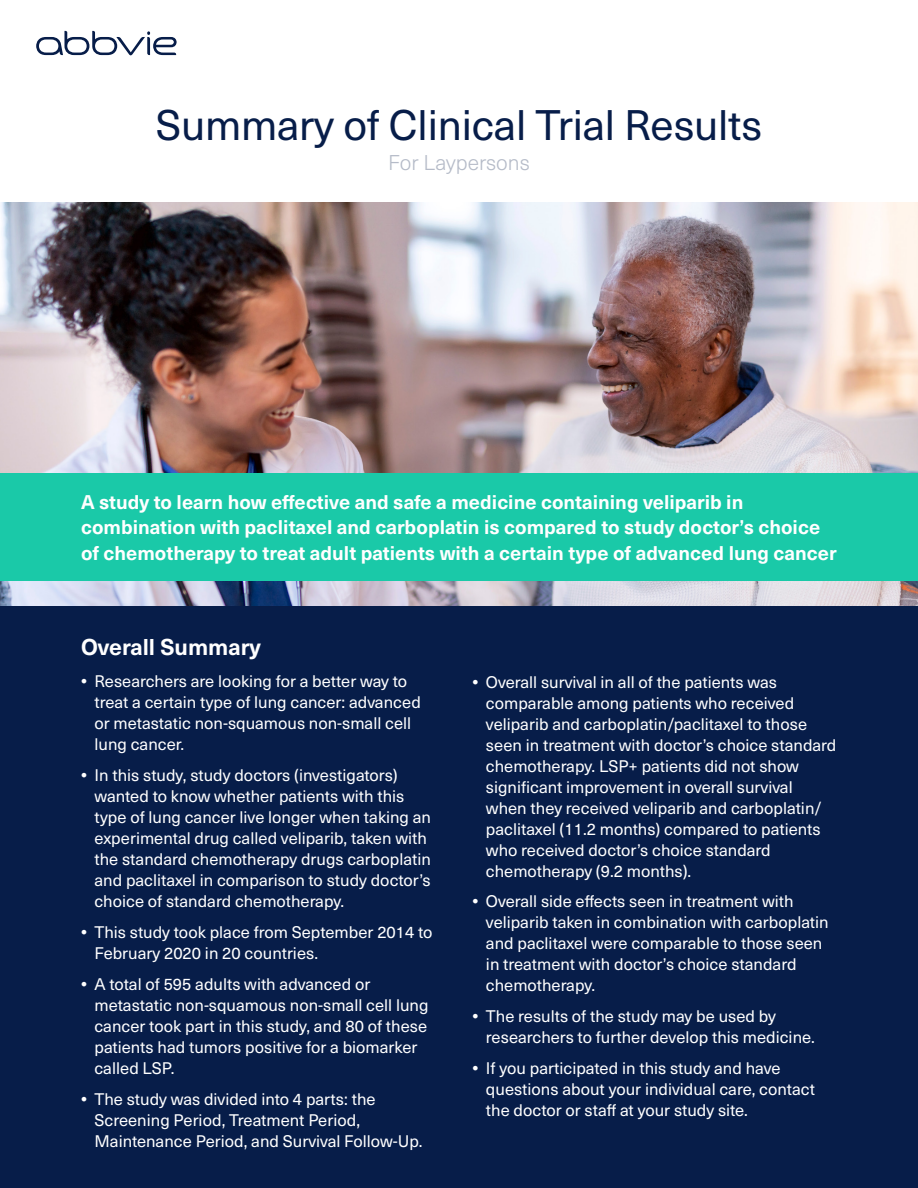
<style>
.page{position:relative;width:918px;height:1188px;background:#fff}
.page>*{position:absolute;margin:0;border:0;box-sizing:border-box;transform-origin:0 0}
.t1{font:42px "Neue Haas Unica Pro";letter-spacing:-.005em;color:#071d49}
.t2{font:700 22.5px "Neue Haas Unica Pro";color:#fff}
.t3{font:300 21px "Neue Haas Unica Pro";color:#b5bbc8}
.t4{font:700 19.5px/25.5px "Neue Haas Unica Pro";color:#fff}
.t5{font:16.5px/21px "Neue Haas Unica Pro";color:#fff}
.s1{font-weight:700}
</style>
<div class="page">
<div style="left:0;top:580px;width:918px;height:608px;background:#071d49"></div>
<img style="left:0;top:202px;width:918px;height:404px">
<div style="left:0;top:473px;width:918px;height:107px;background:#1ac9a8"></div>
<svg style="left:36px;top:31px;width:141px;height:24px"></svg>
<h1 class="t1" style="left:156px;top:100px;width:608px">Summary of Clinical Trial Results</h1>
<p class="t3" style="left:388px;top:150px;width:143px">For Laypersons</p>
<p class="t4" style="left:81px;top:489px;width:757px">A study to learn how effective and safe a medicine containing veliparib in combination with paclitaxel and carboplatin is compared to study doctor’s choice of chemotherapy to treat adult patients with a certain type of advanced lung cancer</p>
<h2 class="t2" style="left:81px;top:633px;width:181px">Overall Summary</h2>
<p class="t5" style="left:94px;top:671px;width:328px;text-indent:-13px"><span class="s1">•</span> Researchers are looking for a better way to treat a certain type of lung cancer: advanced or metastatic non-squamous non-small cell lung cancer.</p>
<p class="t5" style="left:94px;top:765px;width:338px;text-indent:-13px"><span class="s1">•</span> In this study, study doctors (investigators) wanted to know whether patients with this type of lung cancer live longer when taking an experimental drug called veliparib, taken with the standard chemotherapy drugs carboplatin and paclitaxel in comparison to study doctor’s choice of standard chemotherapy.</p>
<p class="t5" style="left:94px;top:922px;width:340px;text-indent:-13px"><span class="s1">•</span> This study took place from September 2014 to<br>February 2020 in 20 countries.</p>
<p class="t5" style="left:94px;top:974px;width:336px;text-indent:-13px"><span class="s1">•</span> A total of 595 adults with advanced or metastatic non-squamous non-small cell lung cancer took part in this study, and 80 of these patients had tumors positive for a biomarker called LSP.</p>
<p class="t5" style="left:94px;top:1088px;width:330px;text-indent:-13px"><span class="s1">•</span> The study was divided into 4 parts: the<br>Screening Period, Treatment Period,<br>Maintenance Period, and Survival Follow-Up.</p>
<p class="t5" style="left:486px;top:671px;width:352px;text-indent:-13px"><span class="s1">•</span> Overall survival in all of the patients was comparable among patients who received veliparib and carboplatin/paclitaxel to those seen in treatment with doctor’s choice standard chemotherapy. LSP+ patients did not show significant improvement in overall survival when they received veliparib and carboplatin/ paclitaxel (11.2 months) compared to patients who received doctor’s choice standard chemotherapy (9.2 months).</p>
<p class="t5" style="left:486px;top:891px;width:344px;text-indent:-13px"><span class="s1">•</span> Overall side effects seen in treatment with veliparib taken in combination with carboplatin and paclitaxel were comparable to those seen in treatment with doctor’s choice standard chemotherapy.</p>
<p class="t5" style="left:486px;top:1006px;width:331px;text-indent:-13px"><span class="s1">•</span> The results of the study may be used by researchers to further develop this medicine.</p>
<p class="t5" style="left:486px;top:1058px;width:331px;text-indent:-13px"><span class="s1">•</span> If you participated in this study and have questions about your individual care, contact the doctor or staff at your study site.</p>
</div>
